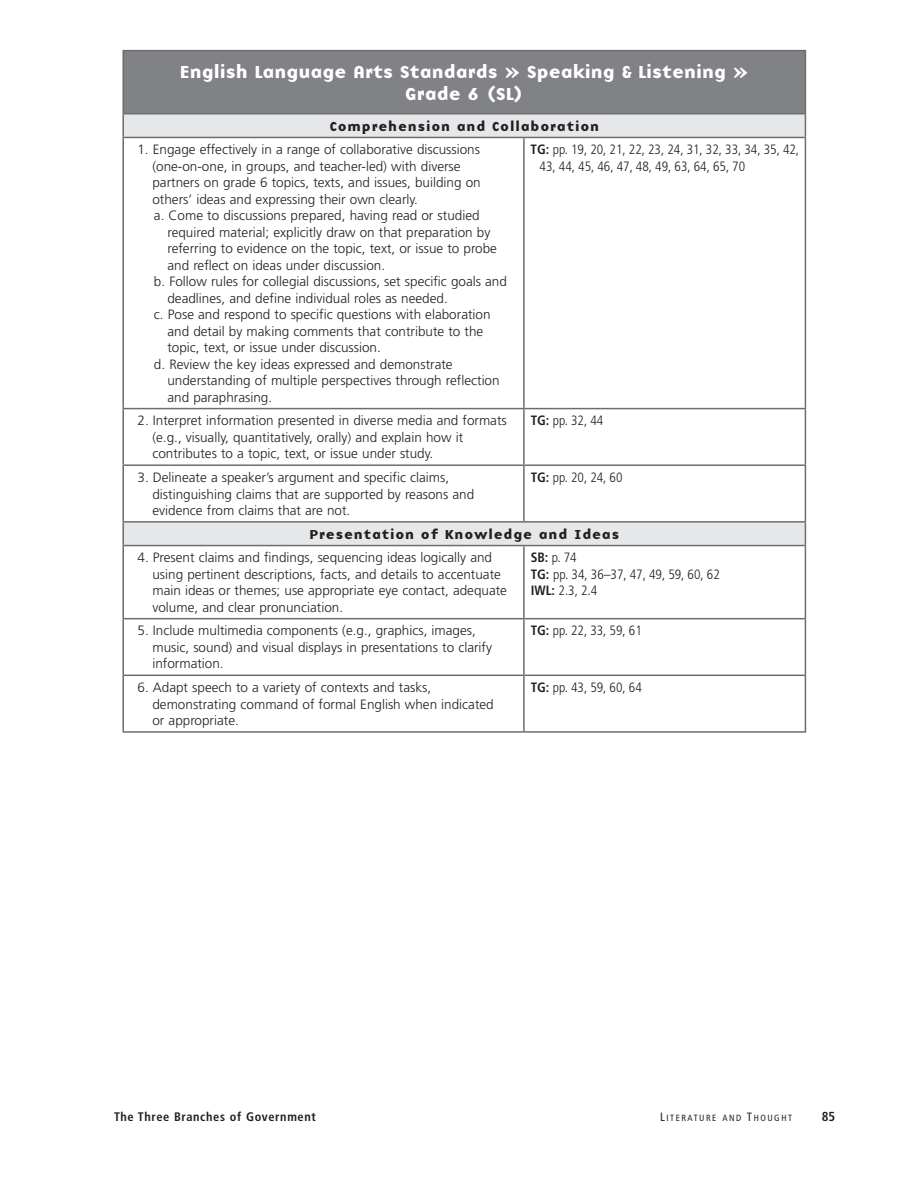
<style>
.page{position:relative;width:918px;height:1188px;background:#fff}
.page>*{position:absolute;margin:0;border:0;box-sizing:border-box;transform-origin:0 0}
.t1{font:18px/22.5px "Base Nine B";color:#fff;text-align:center}
.t2{font:300 13.5px/16.5px "Frutiger";color:#231f20}
.t3{font:300 condensed 13.5px/16.5px "Frutiger";color:#231f20}
.t4{font:13.5px "Base Nine B";letter-spacing:.06em;color:#231f20}
.t5{font:700 condensed 13.05px "Frutiger";color:#231f20}
.t6{font:700 condensed 12.3px "Frutiger";letter-spacing:.05em;color:#231f20}
.t7{font:condensed 9px "Frutiger";letter-spacing:.165em;color:#231f20}
.s1{font-weight:700}
.s2{font-size:12px}
</style>
<div class="page">
<div style="left:123px;top:51px;width:682px;height:63px;background:#808285"></div>
<svg style="left:124px;top:114px;width:681px;height:431px"></svg>
<hr style="left:122px;top:138px;width:2px;height:270px;background:#6c6d70">
<hr style="left:523px;top:138px;width:2px;height:270px;background:#6c6d70">
<hr style="left:805px;top:138px;width:1px;height:270px;background:#6c6d70">
<hr style="left:122px;top:408px;width:402px;height:1px;background:#6c6d70">
<hr style="left:122px;top:409px;width:2px;height:55px;background:#6c6d70">
<hr style="left:524px;top:408px;width:282px;height:1px;background:#6c6d70">
<hr style="left:523px;top:409px;width:2px;height:55px;background:#6c6d70">
<hr style="left:805px;top:409px;width:1px;height:55px;background:#6c6d70">
<hr style="left:122px;top:464px;width:402px;height:2px;background:#6c6d70">
<hr style="left:122px;top:466px;width:2px;height:55px;background:#6c6d70">
<hr style="left:524px;top:464px;width:282px;height:2px;background:#6c6d70">
<hr style="left:523px;top:466px;width:2px;height:55px;background:#6c6d70">
<hr style="left:805px;top:466px;width:1px;height:55px;background:#6c6d70">
<hr style="left:122px;top:546px;width:2px;height:72px;background:#6c6d70">
<hr style="left:523px;top:546px;width:2px;height:72px;background:#6c6d70">
<hr style="left:805px;top:546px;width:1px;height:72px;background:#6c6d70">
<hr style="left:122px;top:618px;width:402px;height:1px;background:#6c6d70">
<hr style="left:122px;top:619px;width:2px;height:56px;background:#6c6d70">
<hr style="left:524px;top:618px;width:282px;height:1px;background:#6c6d70">
<hr style="left:523px;top:619px;width:2px;height:56px;background:#6c6d70">
<hr style="left:805px;top:619px;width:1px;height:56px;background:#6c6d70">
<hr style="left:122px;top:675px;width:402px;height:1px;background:#6c6d70">
<hr style="left:122px;top:676px;width:2px;height:55px;background:#6c6d70">
<hr style="left:524px;top:675px;width:282px;height:1px;background:#6c6d70">
<hr style="left:523px;top:676px;width:2px;height:55px;background:#6c6d70">
<hr style="left:805px;top:676px;width:1px;height:55px;background:#6c6d70">
<hr style="left:122px;top:731px;width:402px;height:2px;background:#6c6d70">
<hr style="left:524px;top:731px;width:282px;height:2px;background:#6c6d70">
<hr style="left:122px;top:50px;width:402px;height:1px;background:#6c6d70">
<hr style="left:122px;top:51px;width:2px;height:62px;background:#6c6d70">
<hr style="left:524px;top:50px;width:282px;height:1px;background:#6c6d70">
<hr style="left:805px;top:51px;width:1px;height:62px;background:#6c6d70">
<hr style="left:122px;top:113px;width:402px;height:1px;background:#6c6d70">
<hr style="left:122px;top:114px;width:2px;height:23px;background:#6c6d70">
<hr style="left:524px;top:113px;width:282px;height:1px;background:#6c6d70">
<svg style="left:805px;top:114px;width:1px;height:23px"></svg>
<hr style="left:122px;top:137px;width:402px;height:1px;background:#6c6d70">
<hr style="left:122px;top:521px;width:402px;height:2px;background:#6c6d70">
<hr style="left:122px;top:523px;width:2px;height:22px;background:#6c6d70">
<hr style="left:524px;top:521px;width:282px;height:2px;background:#6c6d70">
<svg style="left:805px;top:523px;width:1px;height:22px"></svg>
<hr style="left:122px;top:545px;width:402px;height:1px;background:#6c6d70">
<hr style="left:524px;top:137px;width:282px;height:1px;background:#6c6d70">
<hr style="left:524px;top:545px;width:282px;height:1px;background:#6c6d70">
<h1 class="t1" style="left:180px;top:60px;width:570px">English Language Arts Standards » Speaking &amp; Listening »<br>Grade 6 (SL)</h1>
<p class="t4" style="left:329px;top:115px;width:271px">Comprehension and Collaboration</p>
<p class="t2" style="left:137px;top:142px;width:344px">1. Engage effectively in a range of collaborative discussions</p>
<p class="t2" style="left:152px;top:158px;width:310px">(one-on-one, in groups, and teacher-led) with diverse</p>
<p class="t2" style="left:152px;top:175px;width:330px">partners on grade 6 topics, texts, and issues, building on</p>
<p class="t2" style="left:152px;top:191px;width:267px">others’ ideas and expressing their own clearly.</p>
<p class="t2" style="left:154px;top:208px;width:327px">a. Come to discussions prepared, having read or studied</p>
<p class="t2" style="left:167px;top:224px;width:324px">required material; explicitly draw on that preparation by</p>
<p class="t2" style="left:167px;top:241px;width:331px">referring to evidence on the topic, text, or issue to probe</p>
<p class="t2" style="left:167px;top:257px;width:219px">and reflect on ideas under discussion.</p>
<p class="t2" style="left:154px;top:274px;width:354px">b. Follow rules for collegial discussions, set specific goals and</p>
<p class="t2" style="left:167px;top:290px;width:282px">deadlines, and define individual roles as needed.</p>
<p class="t2" style="left:154px;top:307px;width:338px">c. Pose and respond to specific questions with elaboration</p>
<p class="t2" style="left:167px;top:323px;width:317px">and detail by making comments that contribute to the</p>
<p class="t2" style="left:167px;top:340px;width:215px">topic, text, or issue under discussion.</p>
<p class="t2" style="left:154px;top:356px;width:300px">d. Review the key ideas expressed and demonstrate</p>
<p class="t2" style="left:167px;top:373px;width:334px">understanding of multiple perspectives through reflection</p>
<p class="t2" style="left:167px;top:389px;width:106px">and paraphrasing.</p>
<p class="t3" style="left:540px;top:142px;width:261px;text-indent:-9px"><span class="s1">TG:</span> pp. 19, 20, 21, 22, 23, 24, 31, 32, 33, 34, 35, 42,<br>43, 44, 45, 46, 47, 48, 49, 63, 64, 65, 70</p>
<p class="t2" style="left:152px;top:413px;width:356px;text-indent:-15px">2. Interpret information presented in diverse media and formats (e.g., visually, quantitatively, orally) and explain how it contributes to a topic, text, or issue under study.</p>
<p class="t3" style="left:531px;top:413px;width:74px"><span class="s1">TG:</span> pp. 32, 44</p>
<p class="t2" style="left:152px;top:469px;width:323px;text-indent:-15px">3. Delineate a speaker’s argument and specific claims, distinguishing claims that are supported by reasons and evidence from claims that are not.</p>
<p class="t3" style="left:531px;top:469px;width:93px"><span class="s1">TG:</span> pp. 20, 24, 60</p>
<p class="t4" style="left:309px;top:523px;width:311px">Presentation of Knowledge and Ideas</p>
<p class="t2" style="left:152px;top:550px;width:356px;text-indent:-15px">4. Present claims and findings, sequencing ideas logically and using pertinent descriptions, facts, and details to accentuate main ideas or themes; use appropriate eye contact, adequate volume, and clear pronunciation.</p>
<p class="t3" style="left:531px;top:550px;width:191px"><span class="s1">SB:</span> p. 74<br><span class="s1">TG:</span> pp. 34, 36–37, 47, 49, 59, 60, 62<br><span class="s1">IWL:</span> 2.3, 2.4</p>
<p class="t2" style="left:152px;top:623px;width:341px;text-indent:-15px">5. Include multimedia components (e.g., graphics, images, music, sound) and visual displays in presentations to clarify information.</p>
<p class="t3" style="left:531px;top:623px;width:113px"><span class="s1">TG:</span> pp. 22, 33, 59, 61</p>
<p class="t2" style="left:152px;top:679px;width:343px;text-indent:-15px">6. Adapt speech to a variety of contexts and tasks, demonstrating command of formal English when indicated or appropriate.</p>
<p class="t3" style="left:531px;top:679px;width:113px"><span class="s1">TG:</span> pp. 43, 59, 60, 64</p>
<p class="t6" style="left:114px;top:1109px;width:203px">The Three Branches of Government</p>
<p class="t7" style="left:660px;top:1113px;width:133px"><span class="s2">L</span>ITERATURE AND <span class="s2">T</span>HOUGHT</p>
<p class="t5" style="left:822px;top:1109px;width:15px">85</p>
</div>
